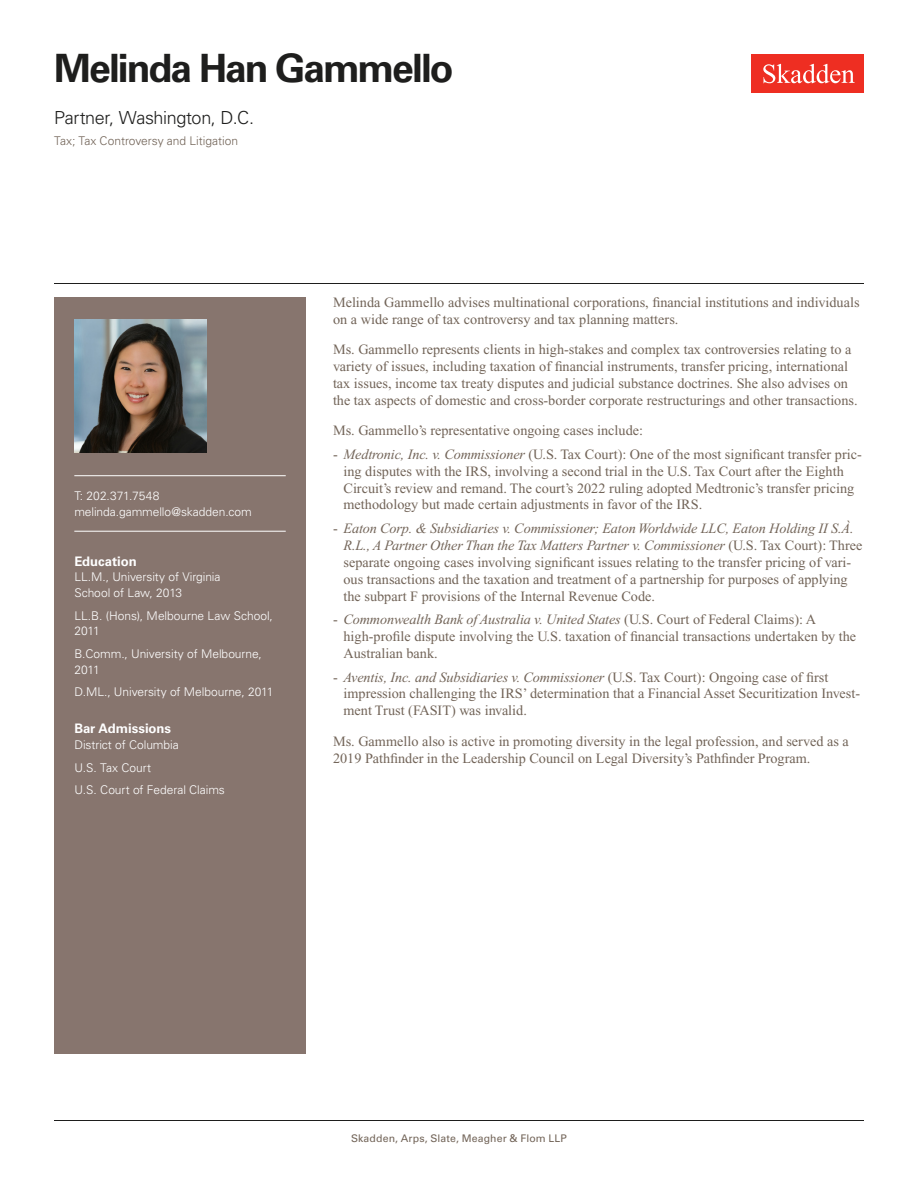
<style>
.page{position:relative;width:918px;height:1188px;background:#fff}
.page>*{position:absolute;margin:0;border:0;box-sizing:border-box;transform-origin:0 0}
.Name{font:700 39px "Univers LT Std";letter-spacing:-.05em;color:#1e1e1d}
.Title_and_Office{font:300 18px "Univers LT Std";letter-spacing:-.02em;color:#1e1e1d}
.Main_Body_Bulleted{font:14.25px/16.8px "Times New Roman PS Std";color:#726458}
.Main_Body{font:14.25px/16.8px "Times New Roman PS Std";color:#726458}
.Bar_Admission_Educat{font:700 13.2px "Univers LT Std";letter-spacing:-.005em;color:#fff}
.Sidebar_text{font:300 12px/15.8px "Univers LT Std";letter-spacing:-.005em;color:#fff}
.Practice{font:300 12px "Univers LT Std";color:#726458}
.Email{font:300 12px "Univers LT Std";letter-spacing:-.005em;color:#fff}
.Phone_Number{font:300 12px "Univers LT Std";color:#fff}
.Folio{font:10.5px "Univers LT Std";letter-spacing:.01em;color:#726458}
.s1{font-style:italic}
</style>
<div class="page">
<div style="left:752px;top:54px;width:112px;height:39px;background:#ee2e22"></div>
<svg style="left:763px;top:64px;width:92px;height:19px"></svg>
<div style="left:54px;top:297px;width:252px;height:756px;background:#87756e"></div>
<hr style="left:74px;top:475px;width:212px;height:1px;background:#fff">
<hr style="left:74px;top:531px;width:212px;height:1px;background:#fff">
<img style="left:74px;top:320px;width:132px;height:132px">
<hr style="left:54px;top:1120px;width:810px;height:1px;background:#1e1e1d">
<hr style="left:54px;top:283px;width:810px;height:1px;background:#1e1e1d">
<h1 class="Name" style="left:54px;top:46px;width:401px">Melinda Han Gammello</h1>
<h2 class="Title_and_Office" style="left:54px;top:107px;width:202px">Partner, Washington, D.C.</h2>
<h3 class="Practice" style="left:54px;top:134px;width:186px">Tax; Tax Controversy and Litigation</h3>
<p class="Phone_Number" style="left:74px;top:489px;width:87px">T: 202.371.7548</p>
<p class="Email" style="left:74px;top:504px;width:179px">melinda.gammello@skadden.com</p>
<p class="Bar_Admission_Educat" style="left:74px;top:553px;width:64px">Education</p>
<p class="Sidebar_text" style="left:74px;top:569px;width:148px">LL.M., University of Virginia<br>School of Law, 2013</p>
<p class="Sidebar_text" style="left:74px;top:608px;width:200px">LL.B. (Hons), Melbourne Law School,<br>2011</p>
<p class="Sidebar_text" style="left:74px;top:646px;width:189px">B.Comm., University of Melbourne,<br>2011</p>
<p class="Sidebar_text" style="left:74px;top:684px;width:201px">D.ML., University of Melbourne, 2011</p>
<p class="Bar_Admission_Educat" style="left:74px;top:721px;width:98px">Bar Admissions</p>
<p class="Sidebar_text" style="left:74px;top:737px;width:106px">District of Columbia</p>
<p class="Sidebar_text" style="left:74px;top:759px;width:78px">U.S. Tax Court</p>
<p class="Sidebar_text" style="left:74px;top:782px;width:152px">U.S. Court of Federal Claims</p>
<p class="Main_Body" style="left:333px;top:294px;width:528px">Melinda Gammello advises multinational corporations, financial institutions and individuals on a wide range of tax controversy and tax planning matters.</p>
<p class="Main_Body" style="left:333px;top:341px;width:526px">Ms. Gammello represents clients in high-stakes and complex tax controversies relating to a variety of issues, including taxation of financial instruments, transfer pricing, international tax issues, income tax treaty disputes and judicial substance doctrines. She also advises on the tax aspects of domestic and cross-border corporate restructurings and other transactions.</p>
<p class="Main_Body" style="left:333px;top:422px;width:312px">Ms. Gammello’s representative ongoing cases include:</p>
<p class="Main_Body_Bulleted" style="left:344px;top:446px;width:520px;text-indent:-10px">- <span class="s1">Medtronic, Inc. v. Commissioner</span> (U.S. Tax Court): One of the most significant transfer pric&shy;ing disputes with the IRS, involving a second trial in the U.S. Tax Court after the Eighth Circuit’s review and remand. The court’s 2022 ruling adopted Medtronic’s transfer pricing methodology but made certain adjustments in favor of the IRS.</p>
<p class="Main_Body_Bulleted" style="left:344px;top:520px;width:520px;text-indent:-10px">- <span class="s1">Eaton Corp. &amp; Subsidiaries v. Commissioner; Eaton Worldwide LLC, Eaton Holding II S.À.<br>R.L., A Partner Other Than the Tax Matters Partner v. Commissioner</span> (U.S. Tax Court): Three separate ongoing cases involving significant issues relating to the transfer pricing of vari&shy;ous transactions and the taxation and treatment of a partnership for purposes of applying the subpart F provisions of the Internal Revenue Code.</p>
<p class="Main_Body_Bulleted" style="left:344px;top:611px;width:514px;text-indent:-10px">- <span class="s1">Commonwealth Bank of Australia v. United States</span> (U.S. Court of Federal Claims): A high-profile dispute involving the U.S. taxation of financial transactions undertaken by the<br>Australian bank.</p>
<p class="Main_Body_Bulleted" style="left:344px;top:668px;width:518px;text-indent:-10px">- <span class="s1">Aventis, Inc. and Subsidiaries v. Commissioner</span> (U.S. Tax Court): Ongoing case of first impression challenging the IRS’ determination that a Financial Asset Securitization Invest&shy;ment Trust (FASIT) was invalid.</p>
<p class="Main_Body" style="left:333px;top:733px;width:517px">Ms. Gammello also is active in promoting diversity in the legal profession, and served as a<br>2019 Pathfinder in the Leadership Council on Legal Diversity’s Pathfinder Program.</p>
<p class="Folio" style="left:351px;top:1132px;width:217px">Skadden, Arps, Slate, Meagher &amp; Flom LLP</p>
</div>
